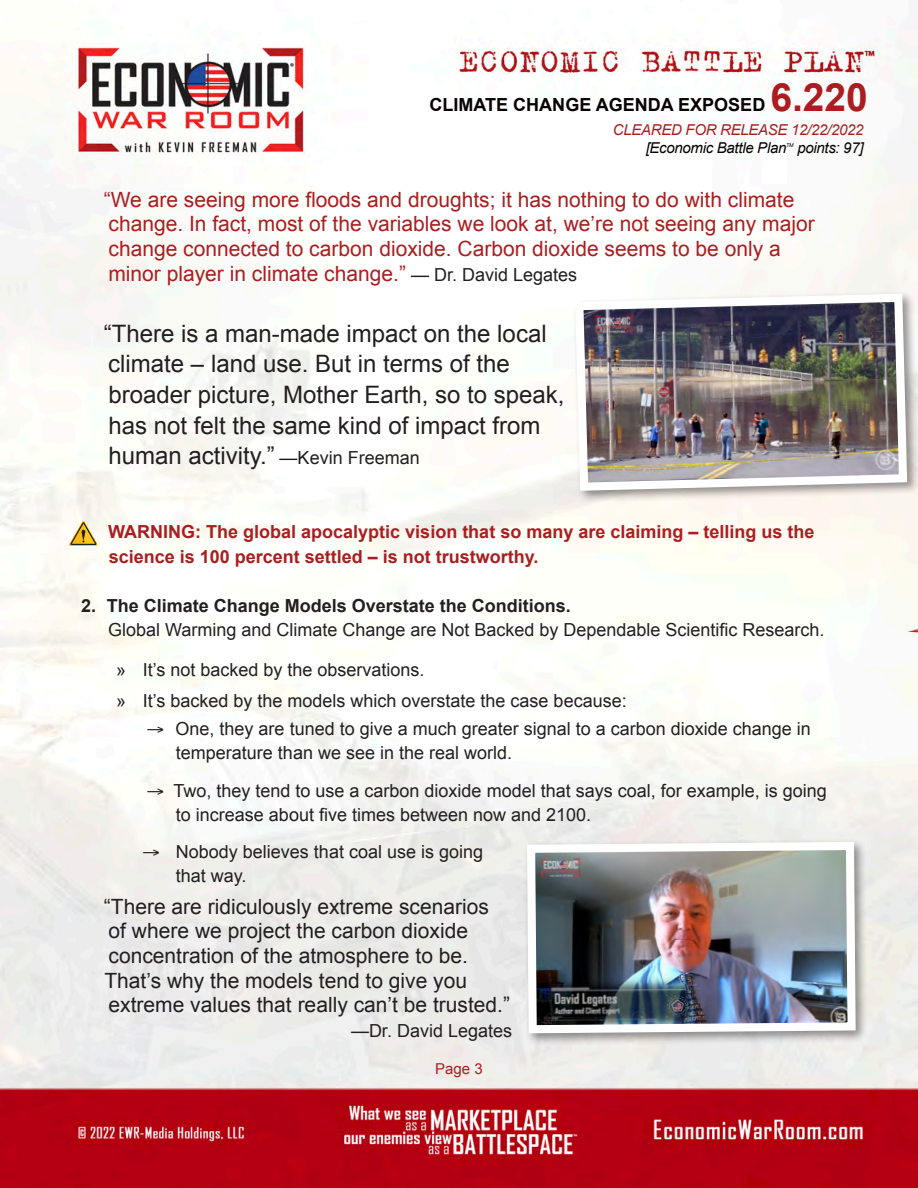
<style>
.page{position:relative;width:918px;height:1188px;background:#fff}
.page>*{position:absolute;margin:0;border:0;box-sizing:border-box;transform-origin:0 0}
.t1{font:24px/30.6px "Arial";color:#231f20}
.t2{font:21px/24.6px "Arial";color:#aa1e21}
.t3{font:21px/24.6px "Arial";color:#231f20}
.t4{font:18px/24px "Arial";color:#231f20}
.t5{font:700 18px/24.6px "Arial";color:#aa1e21}
.t6{font:700 18px "Arial";color:#231f20}
.t7{font:700 18px "Arial";color:#080302}
.t8{font:italic 15px "Arial";letter-spacing:-.02em;color:#080302}
.t9{font:italic 15px "Arial";letter-spacing:-.02em;color:#aa1e21}
.t10{font:15px "Arial";color:#aa1e21}
.t11{font:italic 5.25px "Arial";color:#080302}
.s1{font-size:39px;color:#aa1e21}
.s2{font-size:18px;color:#231f20}
.s3{font-size:18px}
</style>
<div class="page">
<img style="left:0;top:5px;width:918px;height:1183px">
<svg style="left:69px;top:520px;width:29px;height:26px"></svg>
<div style="left:572px;top:291px;width:346px;height:212px;background:#231f20;opacity:.48"></div>
<img style="left:571px;top:289px;width:340px;height:206px">
<div style="left:524px;top:838px;width:345px;height:208px;background:#231f20;opacity:.48"></div>
<img style="left:523px;top:838px;width:337px;height:199px">
<svg style="left:907px;top:624px;width:11px;height:11px"></svg>
<p class="t7" style="left:429px;top:93px;width:440px">CLIMATE CHANGE AGENDA EXPOSED <span class="s1">6.220</span></p>
<p class="t9" style="left:613px;top:120px;width:252px">CLEARED FOR RELEASE 12/22/2022</p>
<p class="t8" style="left:646px;top:138px;width:142px">[Economic Battle Plan</p>
<p class="t11" style="left:786px;top:141px;width:9px">TM</p>
<p class="t8" style="left:797px;top:138px;width:68px">points: 97]</p>
<p class="t2" style="left:104px;top:187px;width:712px">“We are seeing more floods and droughts; it has nothing to do with climate change. In fact, most of the variables we look at, we’re not seeing any major change connected to carbon dioxide. Carbon dioxide seems to be only a minor player in climate change.” <span class="s2">— Dr. David Legates</span></p>
<p class="t1" style="left:104px;top:318px;width:462px">“There is a man-made impact on the local climate – land use. But in terms of the broader picture, Mother Earth, so to speak, has not felt the same kind of impact from human activity.” <span class="s3">—Kevin Freeman</span></p>
<p class="t5" style="left:108px;top:520px;width:708px">WARNING: The global apocalyptic vision that so many are claiming – telling us the science is 100 percent settled – is not trustworthy.</p>
<p class="t6" style="left:81px;top:594px;width:491px">2. The Climate Change Models Overstate the Conditions.</p>
<p class="t4" style="left:108px;top:618px;width:718px">Global Warming and Climate Change are Not Backed by Dependable Scientific Research.</p>
<p class="t4" style="left:116px;top:658px;width:310px">» It’s not backed by the observations.</p>
<p class="t4" style="left:116px;top:689px;width:512px">» It’s backed by the models which overstate the case because:</p>
<p class="t4" style="left:176px;top:717px;width:637px;text-indent:-30px">→ One, they are tuned to give a much greater signal to a carbon dioxide change in temperature than we see in the real world.</p>
<p class="t4" style="left:176px;top:779px;width:652px;text-indent:-30px">→ Two, they tend to use a carbon dioxide model that says coal, for example, is going to increase about five times between now and 2100.</p>
<p class="t4" style="left:176px;top:840px;width:309px;text-indent:-34px">→ Nobody believes that coal use is going that way.</p>
<p class="t3" style="left:104px;top:894px;width:408px">“There are ridiculously extreme scenarios of where we project the carbon dioxide concentration of the atmosphere to be.<br>That’s why the models tend to give you extreme values that really can’t be trusted.”</p>
<p class="t4" style="left:351px;top:1019px;width:163px">—Dr. David Legates</p>
<p class="t10" style="left:435px;top:1059px;width:49px">Page 3</p>
</div>
